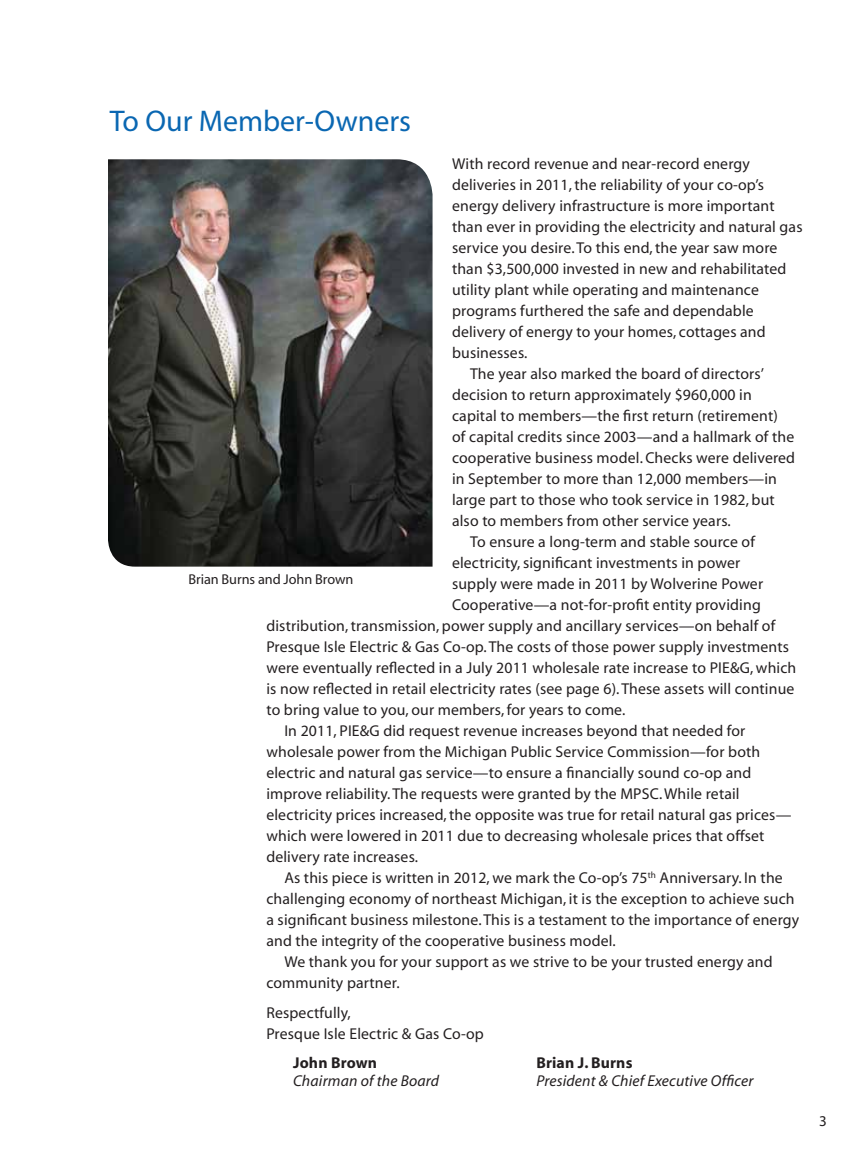
<style>
.page{position:relative;width:864px;height:1161px;background:#fff}
.page>*{position:absolute;margin:0;border:0;box-sizing:border-box;transform-origin:0 0}
.t1{font:30px "Myriad Pro";color:#0a67b2}
.t2{font:15.75px/21px "Myriad";letter-spacing:.01em;color:#231f20}
.t3{font:italic 15.75px "Myriad";letter-spacing:.01em;color:#231f20}
.t4{font:700 15.75px "Myriad";letter-spacing:.01em;color:#231f20}
.t5{font:15px "Myriad";color:#231f20}
.t6{font:14.25px "Myriad";letter-spacing:-.005em;color:#231f20}
</style>
<div class="page">
<img style="left:108px;top:159px;width:325px;height:408px">
<h2 class="t1" style="left:110px;top:103px;width:303px">To Our Member-Owners</h2>
<p class="t2" style="left:452px;top:154px;width:352px">With record revenue and near-record energy deliveries in 2011, the reliability of your co-op’s energy delivery infrastructure is more important than ever in providing the electricity and natural gas service you desire. To this end, the year saw more than $3,500,000 invested in new and rehabilitated utility plant while operating and maintenance programs furthered the safe and dependable delivery of energy to your homes, cottages and businesses.</p>
<p class="t2" style="left:452px;top:364px;width:345px;text-indent:18px">The year also marked the board of directors’ decision to return approximately $960,000 in capital to members—the frst return (retirement) of capital credits since 2003—and a hallmark of the cooperative business model. Checks were delivered in September to more than 12,000 members—in large part to those who took service in 1982, but also to members from other service years.</p>
<p class="t2" style="left:452px;top:532px;width:313px;text-indent:18px">To ensure a long-term and stable source of electricity, signifcant investments in power supply were made in 2011 by Wolverine Power Cooperative—a not-for-proft entity providing</p>
<p class="t2" style="left:266px;top:616px;width:531px">distribution, transmission, power supply and ancillary services—on behalf of Presque Isle Electric &amp; Gas Co-op. The costs of those power supply investments were eventually refected in a July 2011 wholesale rate increase to PIE&amp;G, which is now refected in retail electricity rates (see page 6). These assets will continue to bring value to you, our members, for years to come.</p>
<p class="t2" style="left:266px;top:721px;width:527px;text-indent:18px">In 2011, PIE&amp;G did request revenue increases beyond that needed for wholesale power from the Michigan Public Service Commission—for both electric and natural gas service—to ensure a fnancially sound co-op and improve reliability. The requests were granted by the MPSC. While retail electricity prices increased, the opposite was true for retail natural gas prices— which were lowered in 2011 due to decreasing wholesale prices that offset delivery rate increases.</p>
<p class="t2" style="left:266px;top:868px;width:534px;text-indent:18px">As this piece is written in 2012, we mark the Co-op’s 75<sup>th</sup> Anniversary. In the challenging economy of northeast Michigan, it is the exception to achieve such a signifcant business milestone. This is a testament to the importance of energy and the integrity of the cooperative business model.</p>
<p class="t2" style="left:266px;top:952px;width:508px;text-indent:18px">We thank you for your support as we strive to be your trusted energy and community partner.</p>
<p class="t2" style="left:266px;top:1003px;width:219px">Respectfully,<br>Presque Isle Electric &amp; Gas Co-op</p>
<p class="t4" style="left:293px;top:1054px;width:86px">John Brown</p>
<p class="t4" style="left:536px;top:1054px;width:98px">Brian J. Burns</p>
<p class="t3" style="left:293px;top:1073px;width:148px">Chairman of the Board</p>
<p class="t3" style="left:536px;top:1073px;width:219px">President &amp; Chief Executive Offcer</p>
<p class="t6" style="left:188px;top:572px;width:166px">Brian Burns and John Brown</p>
<p class="t5" style="left:819px;top:1114px;width:9px">3</p>
</div>
